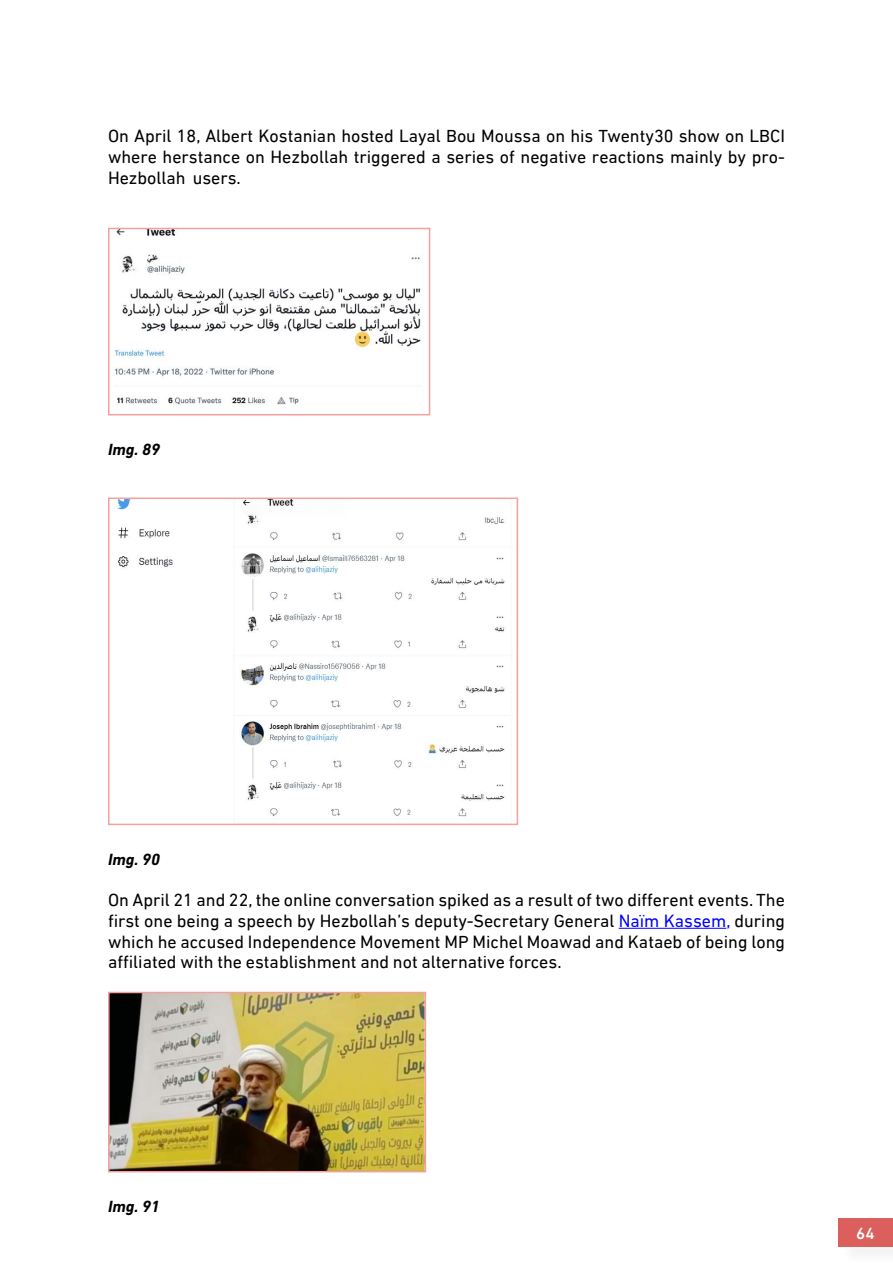
<style>
.page{position:relative;width:893px;height:1263px;background:#fff}
.page>*{position:absolute;margin:0;border:0;box-sizing:border-box;transform-origin:0 0}
.t1{font:18px/20.7px "DIN Next LTW23";color:#000;text-align:justify}
.t2{font:italic 700 16.5px "DIN Next LT Pro";color:#000}
.t3{font:500 16.5px "DIN Next LT Pro";color:#fff}
.s1{color:#00f}
</style>
<div class="page">
<div style="left:841px;top:1221px;width:52px;height:42px;background:#f8f8f8"></div>
<div style="left:839px;top:1218px;width:54px;height:29px;background:#db605d"></div>
<hr style="left:619px;top:928px;width:107px;height:1px;background:#00f">
<img style="left:114px;top:231px;width:307px;height:174px">
<div style="left:108px;top:228px;width:322px;height:187px;border:2px solid #f2a19e"></div>
<img style="left:117px;top:500px;width:388px;height:317px">
<div style="left:108px;top:497px;width:410px;height:328px;border:2px solid #f2a19e"></div>
<img style="left:111px;top:995px;width:312px;height:174px">
<div style="left:108px;top:992px;width:318px;height:180px;border:2px solid #f2a19e"></div>
<p class="t1" style="left:108px;top:126px;width:678px">On April 18, Albert Kostanian hosted Layal Bou Moussa on his Twenty30 show on LBCI</p>
<p class="t1" style="left:108px;top:167px;width:134px">Hezbollah users.</p>
<p class="t1" style="left:108px;top:146px;width:678px">where herstance on Hezbollah triggered a series of negative reactions mainly by pro-</p>
<p class="t2" style="left:108px;top:440px;width:53px">Img. 89</p>
<p class="t2" style="left:108px;top:849px;width:53px">Img. 90</p>
<p class="t1" style="left:108px;top:890px;width:678px">On April 21 and 22, the online conversation spiked as a result of two different events. The first one being a speech by Hezbollah s’ deputy-Secretary General <span class="s1">Naïm Kassem,</span> during which he accused Independence Movement MP Michel Moawad and Kataeb of being long affiliated with the establishment and not alternative forces.</p>
<p class="t2" style="left:108px;top:1197px;width:53px">Img. 91</p>
<p class="t3" style="left:856px;top:1223px;width:20px">64</p>
</div>
